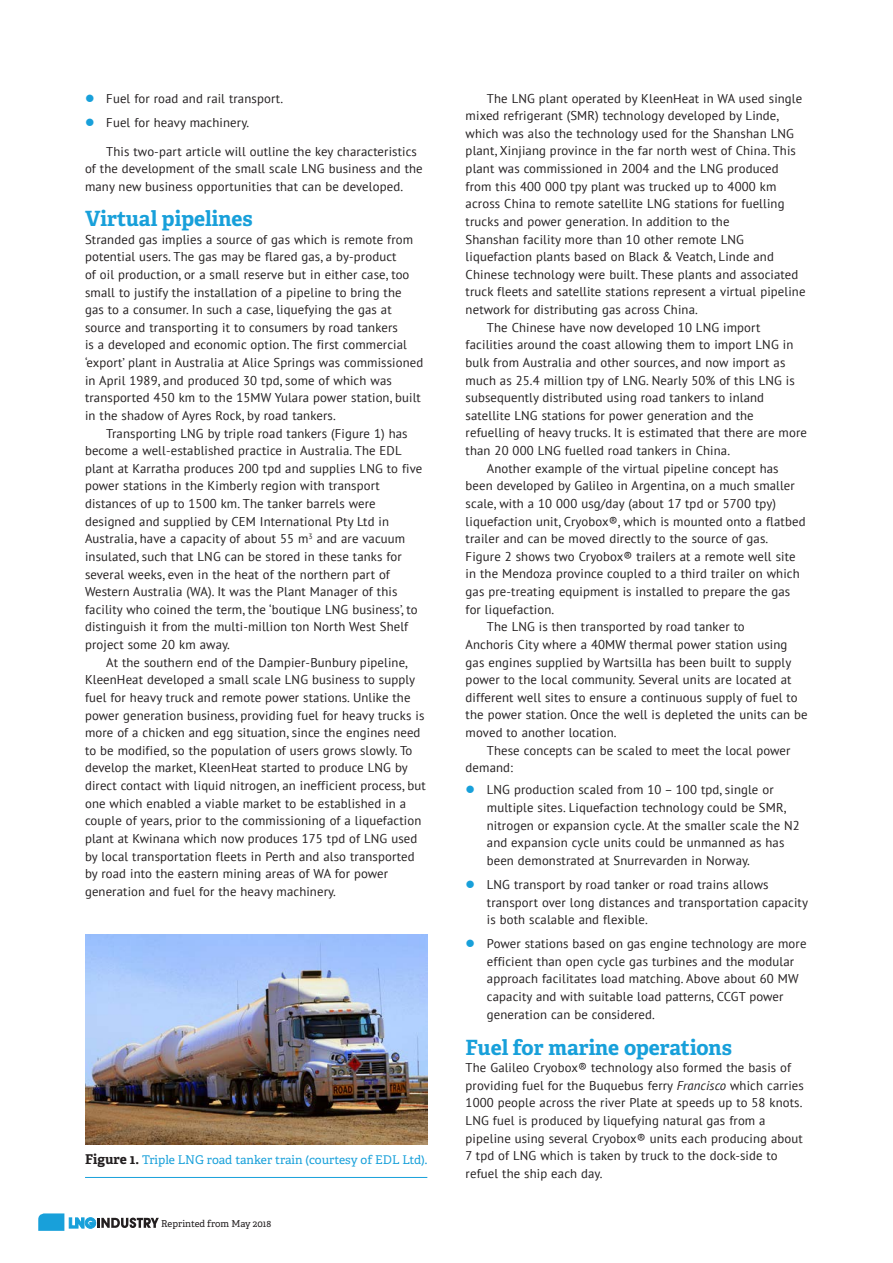
<style>
.page{position:relative;width:893px;height:1263px;background:#fff}
.page>*{position:absolute;margin:0;border:0;box-sizing:border-box;transform-origin:0 0}
.LNG_Sub_1{font:700 21px "Adelle PE";color:#18a0da}
.LNG_Text{font:12.75px/17.5px "PT Sans";letter-spacing:.01em;color:#231f20}
.LNG_Paragraph_1{font:12.75px/17.5px "PT Sans";letter-spacing:.01em;color:#231f20}
.LNG_Caption{font:12px "Adelle PE";color:#18a0da}
.t1{font:9.45px "Adelle PE";color:#231f20}
.s1{font-weight:700;font-size:13.5px;color:#231f20}
.s2{font-style:italic}
</style>
<div class="page">
<svg style="left:38px;top:1213px;width:121px;height:18px"></svg>
<img style="left:85px;top:935px;width:342px;height:209px">
<hr style="left:85px;top:1177px;width:342px;height:1px;background:#18a0da">
<p class="LNG_Text" style="left:106px;top:90px;width:178px">Fuel for road and rail transport.</p>
<p class="LNG_Text" style="left:106px;top:114px;width:144px">Fuel for heavy machinery.</p>
<p class="LNG_Text" style="left:85px;top:142px;width:339px;text-indent:21px">This two-part article will outline the key characteristics of the development of the small scale LNG business and the many new business opportunities that can be developed.</p>
<p class="LNG_Sub_1" style="left:85px;top:203px;width:169px">Virtual pipelines</p>
<p class="LNG_Paragraph_1" style="left:85px;top:230px;width:340px">Stranded gas implies a source of gas which is remote from potential users. The gas may be flared gas, a by-product<br>of oil production, or a small reserve but in either case, too small to justify the installation of a pipeline to bring the gas to a consumer. In such a case, liquefying the gas at source and transporting it to consumers by road tankers<br>is a developed and economic option. The first commercial ‘export’ plant in Australia at Alice Springs was commissioned in April 1989, and produced 30 tpd, some of which was transported 450 km to the 15MW Yulara power station, built in the shadow of Ayres Rock, by road tankers.</p>
<p class="LNG_Text" style="left:85px;top:424px;width:339px;text-indent:21px">Transporting LNG by triple road tankers (Figure 1) has become a well-established practice in Australia. The EDL plant at Karratha produces 200 tpd and supplies LNG to five power stations in the Kimberly region with transport distances of up to 1500 km. The tanker barrels were designed and supplied by CEM International Pty Ltd in Australia, have a capacity of about 55 m<sup>3</sup> and are vacuum insulated, such that LNG can be stored in these tanks for several weeks, even in the heat of the northern part of Western Australia (WA). It was the Plant Manager of this facility who coined the term, the ‘boutique LNG business’, to distinguish it from the multi-million ton North West Shelf project some 20 km away.</p>
<p class="LNG_Text" style="left:85px;top:653px;width:342px;text-indent:21px">At the southern end of the Dampier-Bunbury pipeline, KleenHeat developed a small scale LNG business to supply fuel for heavy truck and remote power stations. Unlike the power generation business, providing fuel for heavy trucks is more of a chicken and egg situation, since the engines need to be modified, so the population of users grows slowly. To develop the market, KleenHeat started to produce LNG by direct contact with liquid nitrogen, an inefficient process, but one which enabled a viable market to be established in a couple of years, prior to the commissioning of a liquefaction plant at Kwinana which now produces 175 tpd of LNG used by local transportation fleets in Perth and also transported by road into the eastern mining areas of WA for power generation and fuel for the heavy machinery.</p>
<p class="LNG_Caption" style="left:85px;top:1151px;width:344px"><span class="s1">Figure 1.</span> Triple LNG road tanker train (courtesy of EDL Ltd).</p>
<p class="t1" style="left:161px;top:1216px;width:111px">Reprinted from May 2018</p>
<p class="LNG_Text" style="left:466px;top:89px;width:341px;text-indent:21px">The LNG plant operated by KleenHeat in WA used single mixed refrigerant (SMR) technology developed by Linde, which was also the technology used for the Shanshan LNG plant, Xinjiang province in the far north west of China. This plant was commissioned in 2004 and the LNG produced from this 400 000 tpy plant was trucked up to 4000 km across China to remote satellite LNG stations for fuelling trucks and power generation. In addition to the<br>Shanshan facility more than 10 other remote LNG liquefaction plants based on Black &amp; Veatch, Linde and Chinese technology were built. These plants and associated truck fleets and satellite stations represent a virtual pipeline network for distributing gas across China.</p>
<p class="LNG_Text" style="left:466px;top:318px;width:343px;text-indent:21px">The Chinese have now developed 10 LNG import facilities around the coast allowing them to import LNG in bulk from Australia and other sources, and now import as much as 25.4 million tpy of LNG. Nearly 50% of this LNG is subsequently distributed using road tankers to inland satellite LNG stations for power generation and the refuelling of heavy trucks. It is estimated that there are more than 20 000 LNG fuelled road tankers in China.</p>
<p class="LNG_Text" style="left:466px;top:459px;width:341px;text-indent:21px">Another example of the virtual pipeline concept has been developed by Galileo in Argentina, on a much smaller scale, with a 10 000 usg/day (about 17 tpd or 5700 tpy) liquefaction unit, Cryobox®, which is mounted onto a flatbed trailer and can be moved directly to the source of gas.<br>Figure 2 shows two Cryobox® trailers at a remote well site in the Mendoza province coupled to a third trailer on which gas pre-treating equipment is installed to prepare the gas for liquefaction.</p>
<p class="LNG_Text" style="left:466px;top:618px;width:344px;text-indent:21px">The LNG is then transported by road tanker to<br>Anchoris City where a 40MW thermal power station using gas engines supplied by Wartsilla has been built to supply power to the local community. Several units are located at different well sites to ensure a continuous supply of fuel to the power station. Once the well is depleted the units can be moved to another location.</p>
<p class="LNG_Text" style="left:466px;top:741px;width:326px;text-indent:21px">These concepts can be scaled to meet the local power demand:</p>
<p class="LNG_Text" style="left:487px;top:781px;width:314px">LNG production scaled from 10 – 100 tpd, single or multiple sites. Liquefaction technology could be SMR, nitrogen or expansion cycle. At the smaller scale the N2 and expansion cycle units could be unmanned as has been demonstrated at Snurrevarden in Norway.</p>
<p class="LNG_Text" style="left:487px;top:875px;width:323px">LNG transport by road tanker or road trains allows transport over long distances and transportation capacity is both scalable and flexible.</p>
<p class="LNG_Text" style="left:487px;top:934px;width:321px">Power stations based on gas engine technology are more efficient than open cycle gas turbines and the modular approach facilitates load matching. Above about 60 MW capacity and with suitable load patterns, CCGT power generation can be considered.</p>
<p class="LNG_Sub_1" style="left:466px;top:1032px;width:268px">Fuel for marine operations</p>
<p class="LNG_Paragraph_1" style="left:466px;top:1058px;width:340px">The Galileo Cryobox® technology also formed the basis of providing fuel for the Buquebus ferry <span class="s2">Francisco</span> which carries 1000 people across the river Plate at speeds up to 58 knots.<br>LNG fuel is produced by liquefying natural gas from a pipeline using several Cryobox® units each producing about 7 tpd of LNG which is taken by truck to the dock-side to refuel the ship each day.</p>
</div>
